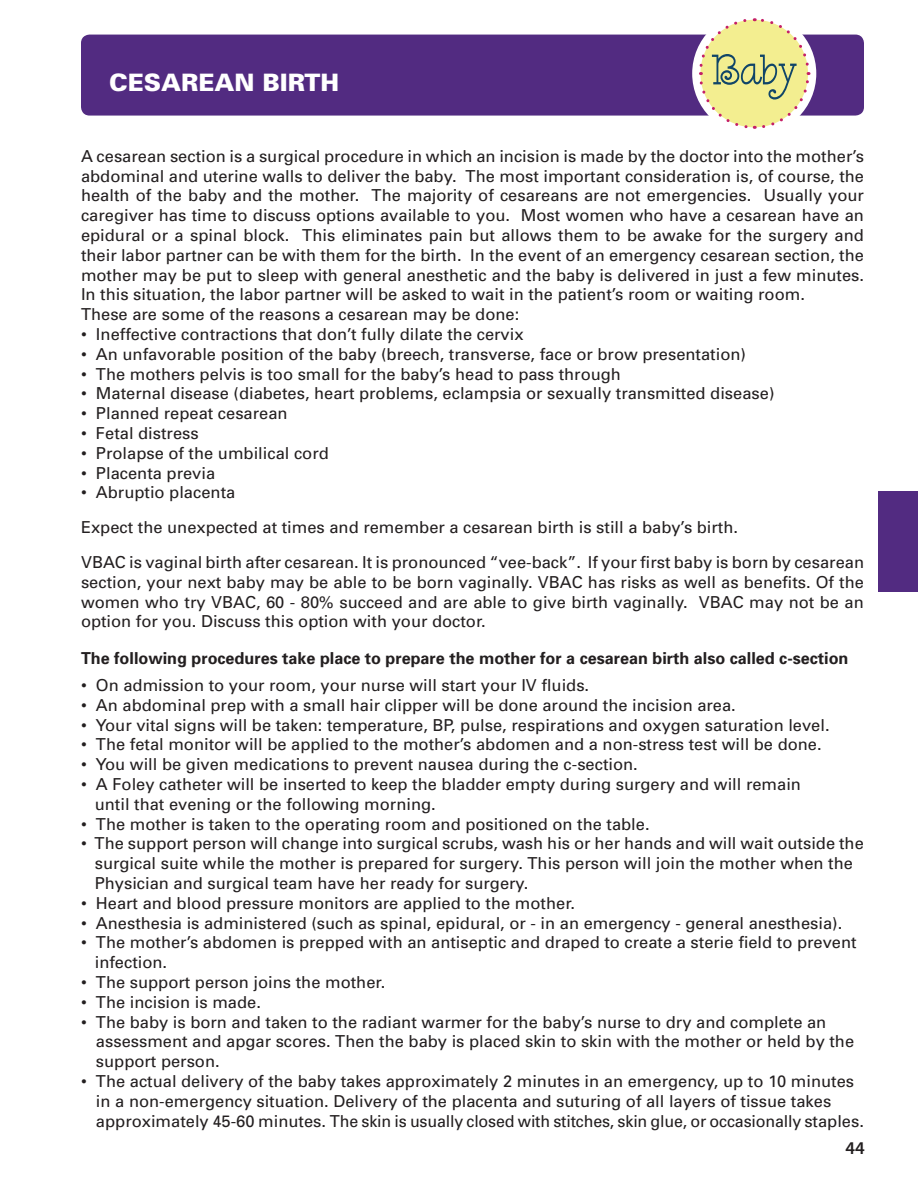
<style>
.page{position:relative;width:918px;height:1188px;background:#fff}
.page>*{position:absolute;margin:0;border:0;box-sizing:border-box;transform-origin:0 0}
.t1{font:900 24px "Univers";color:#fff}
.t2{font:600 18px "Myriad Pro";color:#231f20}
.t3{font:16.5px/19.8px "Univers";color:#231f20;text-align:justify}
.t4{font:700 16.5px "Univers";color:#231f20}
</style>
<div class="page">
<div style="left:81px;top:35px;width:783px;height:81px;background:#522b81;border-radius:9px"></div>
<div style="left:692px;top:11px;width:124px;height:125px;border:8px solid #fff;border-radius:50%"></div>
<svg style="left:697px;top:17px;width:114px;height:113px"></svg>
<div style="left:879px;top:491px;width:39px;height:101px;background:#522b81"></div>
<p class="t1" style="left:109px;top:67px;width:232px">CESAREAN BIRTH</p>
<p class="t3" style="left:81px;top:146px;width:785px">A cesarean section is a surgical procedure in which an incision is made by the doctor into the mother’s abdominal and uterine walls to deliver the baby. The most important consideration is, of course, the health of the baby and the mother. The majority of cesareans are not emergencies. Usually your caregiver has time to discuss options available to you. Most women who have a cesarean have an epidural or a spinal block. This eliminates pain but allows them to be awake for the surgery and their labor partner can be with them for the birth. In the event of an emergency cesarean section, the mother may be put to sleep with general anesthetic and the baby is delivered in just a few minutes.<br>In this situation, the labor partner will be asked to wait in the patient’s room or waiting room.</p>
<p class="t3" style="left:81px;top:304px;width:440px">These are some of the reasons a cesarean may be done:</p>
<p class="t3" style="left:81px;top:324px;width:444px">• Ineffective contractions that don’t fully dilate the cervix</p>
<p class="t3" style="left:81px;top:344px;width:667px">• An unfavorable position of the baby (breech, transverse, face or brow presentation)</p>
<p class="t3" style="left:81px;top:364px;width:542px">• The mothers pelvis is too small for the baby’s head to pass through</p>
<p class="t3" style="left:81px;top:383px;width:695px">• Maternal disease (diabetes, heart problems, eclampsia or sexually transmitted disease)</p>
<p class="t3" style="left:81px;top:403px;width:208px">• Planned repeat cesarean</p>
<p class="t3" style="left:81px;top:423px;width:119px">• Fetal distress</p>
<p class="t3" style="left:81px;top:443px;width:249px">• Prolapse of the umbilical cord</p>
<p class="t3" style="left:81px;top:463px;width:136px">• Placenta previa</p>
<p class="t3" style="left:81px;top:482px;width:156px">• Abruptio placenta</p>
<p class="t3" style="left:81px;top:517px;width:659px">Expect the unexpected at times and remember a cesarean birth is still a baby’s birth.</p>
<p class="t3" style="left:81px;top:552px;width:785px">VBAC is vaginal birth after cesarean. It is pronounced “vee-back”. If your first baby is born by cesarean section, your next baby may be able to be born vaginally. VBAC has risks as well as benefits. Of the women who try VBAC, 60 - 80% succeed and are able to give birth vaginally. VBAC may not be an option for you. Discuss this option with your doctor.</p>
<p class="t4" style="left:81px;top:647px;width:769px">The following procedures take place to prepare the mother for a cesarean birth also called c-section</p>
<p class="t3" style="left:81px;top:675px;width:510px">• On admission to your room, your nurse will start your IV fluids.</p>
<p class="t3" style="left:81px;top:695px;width:656px">• An abdominal prep with a small hair clipper will be done around the incision area.</p>
<p class="t3" style="left:81px;top:715px;width:750px">• Your vital signs will be taken: temperature, BP, pulse, respirations and oxygen saturation level.</p>
<p class="t3" style="left:81px;top:734px;width:742px">• The fetal monitor will be applied to the mother’s abdomen and a non-stress test will be done.</p>
<p class="t3" style="left:81px;top:754px;width:558px">• You will be given medications to prevent nausea during the c-section.</p>
<p class="t3" style="left:81px;top:774px;width:722px">• A Foley catheter will be inserted to keep the bladder empty during surgery and will remain</p>
<p class="t3" style="left:95px;top:794px;width:343px">until that evening or the following morning.</p>
<p class="t3" style="left:81px;top:814px;width:570px">• The mother is taken to the operating room and positioned on the table.</p>
<p class="t3" style="left:81px;top:833px;width:784px">• The support person will change into surgical scrubs, wash his or her hands and will wait outside the</p>
<p class="t3" style="left:95px;top:853px;width:760px">surgical suite while the mother is prepared for surgery. This person will join the mother when the</p>
<p class="t3" style="left:95px;top:873px;width:435px">Physician and surgical team have her ready for surgery.</p>
<p class="t3" style="left:81px;top:893px;width:496px">• Heart and blood pressure monitors are applied to the mother.</p>
<p class="t3" style="left:81px;top:913px;width:763px">• Anesthesia is administered (such as spinal, epidural, or - in an emergency - general anesthesia).</p>
<p class="t3" style="left:81px;top:932px;width:777px">• The mother’s abdomen is prepped with an antiseptic and draped to create a sterie field to prevent</p>
<p class="t3" style="left:95px;top:952px;width:74px">infection.</p>
<p class="t3" style="left:81px;top:972px;width:306px">• The support person joins the mother.</p>
<p class="t3" style="left:81px;top:992px;width:181px">• The incision is made.</p>
<p class="t3" style="left:96px;top:1012px;width:760px;text-align:left;text-indent:-15px">• The baby is born and taken to the radiant warmer for the baby’s nurse to dry and complete an assessment and apgar scores. Then the baby is placed skin to skin with the mother or held by the support person.</p>
<p class="t3" style="left:81px;top:1071px;width:775px">• The actual delivery of the baby takes approximately 2 minutes in an emergency, up to 10 minutes</p>
<p class="t3" style="left:96px;top:1091px;width:737px">in a non-emergency situation. Delivery of the placenta and suturing of all layers of tissue takes</p>
<p class="t3" style="left:96px;top:1111px;width:770px">approximately 45-60 minutes. The skin is usually closed with stitches, skin glue, or occasionally staples.</p>
<p class="t2" style="left:846px;top:1136px;width:21px">44</p>
</div>
